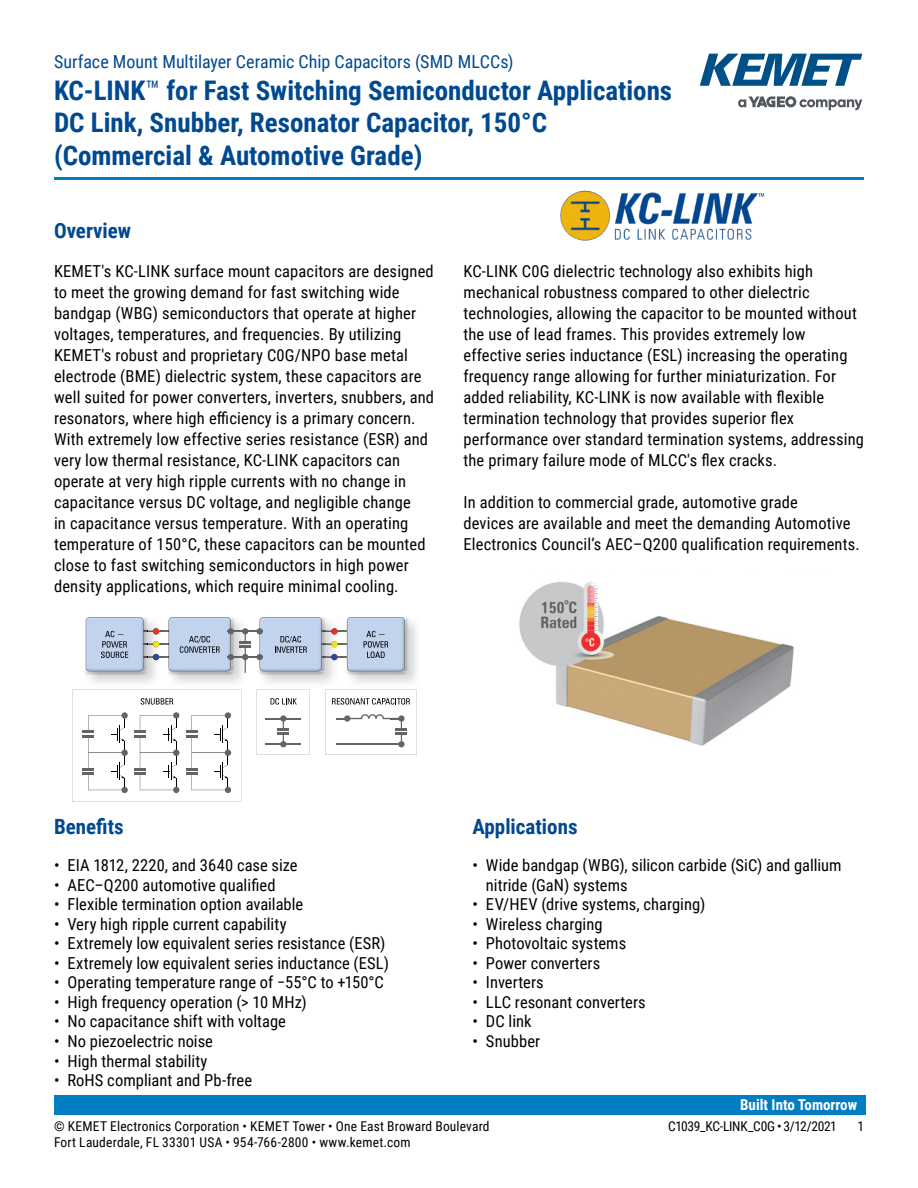
<style>
.page{position:relative;width:918px;height:1188px;background:#fff}
.page>*{position:absolute;margin:0;border:0;box-sizing:border-box;transform-origin:0 0}
.t1{font:700 27px/32.4px "Roboto Condensed";color:#004990}
.t2{font:700 21px "Roboto Condensed";color:#004990}
.t3{font:18px "Roboto Condensed";color:#004990}
.t4{font:16.5px/21px "Roboto Condensed";letter-spacing:.01em;color:#000}
.t5{font:700 15px "Roboto Condensed";color:#fff}
.t6{font:13.5px "Roboto Condensed";letter-spacing:.015em;color:#000}
.t7{font:13.5px "Roboto Condensed";letter-spacing:-.025em;color:#000}
.s1{font-weight:400}
</style>
<div class="page">
<svg style="left:738px;top:96px;width:124px;height:14px"></svg>
<svg style="left:700px;top:54px;width:162px;height:32px"></svg>
<hr style="left:54px;top:177px;width:810px;height:3px;background:#007dc3">
<div style="left:54px;top:1095px;width:811px;height:20px;background:#007dc3"></div>
<img style="left:519px;top:581px;width:275px;height:165px">
<img style="left:560px;top:190px;width:205px;height:51px">
<svg style="left:257px;top:690px;width:53px;height:65px"></svg>
<img style="left:172px;top:621px;width:70px;height:62px">
<img style="left:405px;top:617px;width:3px;height:54px">
<hr style="left:228px;top:631px;width:35px;height:1px;background:#636466">
<hr style="left:228px;top:656px;width:35px;height:2px;background:#636466">
<svg style="left:85px;top:617px;width:149px;height:59px"></svg>
<svg style="left:240px;top:617px;width:165px;height:59px"></svg>
<svg style="left:72px;top:690px;width:170px;height:111px"></svg>
<svg style="left:325px;top:690px;width:92px;height:65px"></svg>
<p class="t3" style="left:54px;top:48px;width:461px">Surface Mount Multilayer Ceramic Chip Capacitors (SMD MLCCs)</p>
<h1 class="t1" style="left:54px;top:73px;width:620px">KC-LINK<span class="s1">™</span> for Fast Switching Semiconductor Applications<br>DC Link, Snubber, Resonator Capacitor, 150°C (Commercial &amp; Automotive Grade)</h1>
<p class="t2" style="left:54px;top:216px;width:79px">Overview</p>
<p class="t4" style="left:54px;top:260px;width:382px">KEMET's KC-LINK surface mount capacitors are designed to meet the growing demand for fast switching wide bandgap (WBG) semiconductors that operate at higher voltages, temperatures, and frequencies. By utilizing KEMET's robust and proprietary C0G/NPO base metal electrode (BME) dielectric system, these capacitors are well suited for power converters, inverters, snubbers, and resonators, where high efficiency is a primary concern.<br>With extremely low effective series resistance (ESR) and very low thermal resistance, KC-LINK capacitors can operate at very high ripple currents with no change in capacitance versus DC voltage, and negligible change<br>in capacitance versus temperature. With an operating temperature of 150°C, these capacitors can be mounted close to fast switching semiconductors in high power density applications, which require minimal cooling.</p>
<p class="t4" style="left:463px;top:260px;width:402px">KC-LINK C0G dielectric technology also exhibits high mechanical robustness compared to other dielectric technologies, allowing the capacitor to be mounted without the use of lead frames. This provides extremely low effective series inductance (ESL) increasing the operating frequency range allowing for further miniaturization. For added reliability, KC-LINK is now available with flexible termination technology that provides superior flex performance over standard termination systems, addressing the primary failure mode of MLCC's flex cracks.</p>
<p class="t4" style="left:463px;top:491px;width:398px">In addition to commercial grade, automotive grade<br>devices are available and meet the demanding Automotive<br>Electronics Council’s AEC–Q200 qualification requirements.</p>
<p class="t2" style="left:54px;top:812px;width:71px">Benefits</p>
<p class="t4" style="left:54px;top:854px;width:245px">• EIA 1812, 2220, and 3640 case size</p>
<p class="t4" style="left:54px;top:874px;width:223px">• AEC–Q200 automotive qualified</p>
<p class="t4" style="left:54px;top:893px;width:251px">• Flexible termination option available</p>
<p class="t4" style="left:54px;top:913px;width:234px">• Very high ripple current capability</p>
<p class="t4" style="left:54px;top:933px;width:333px">• Extremely low equivalent series resistance (ESR)</p>
<p class="t4" style="left:54px;top:952px;width:336px">• Extremely low equivalent series inductance (ESL)</p>
<p class="t4" style="left:54px;top:972px;width:332px">• Operating temperature range of −55°C to +150°C</p>
<p class="t4" style="left:54px;top:991px;width:254px">• High frequency operation (&gt; 10 MHz)</p>
<p class="t4" style="left:54px;top:1011px;width:234px">• No capacitance shift with voltage</p>
<p class="t4" style="left:54px;top:1030px;width:160px">• No piezoelectric noise</p>
<p class="t4" style="left:54px;top:1050px;width:155px">• High thermal stability</p>
<p class="t4" style="left:54px;top:1069px;width:200px">• RoHS compliant and Pb-free</p>
<p class="t2" style="left:472px;top:812px;width:107px">Applications</p>
<p class="t4" style="left:486px;top:855px;width:357px;line-height:19.5px;text-indent:-13px">• Wide bandgap (WBG), silicon carbide (SiC) and gallium nitride (GaN) systems</p>
<p class="t4" style="left:472px;top:893px;width:234px">• EV/HEV (drive systems, charging)</p>
<p class="t4" style="left:472px;top:913px;width:132px">• Wireless charging</p>
<p class="t4" style="left:472px;top:933px;width:155px">• Photovoltaic systems</p>
<p class="t4" style="left:472px;top:952px;width:129px">• Power converters</p>
<p class="t4" style="left:472px;top:972px;width:73px">• Inverters</p>
<p class="t4" style="left:472px;top:991px;width:175px">• LLC resonant converters</p>
<p class="t4" style="left:472px;top:1011px;width:61px">• DC link</p>
<p class="t4" style="left:472px;top:1030px;width:69px">• Snubber</p>
<p class="t5" style="left:740px;top:1094px;width:119px">Built Into Tomorrow</p>
<p class="t6" style="left:54px;top:1116px;width:437px">© KEMET Electronics Corporation • KEMET Tower • One East Broward Boulevard</p>
<p class="t7" style="left:668px;top:1116px;width:170px">C1039_KC-LINK_C0G • 3/12/2021</p>
<p class="t6" style="left:857px;top:1116px;width:8px">1</p>
<p class="t6" style="left:54px;top:1133px;width:358px">Fort Lauderdale, FL 33301 USA • 954-766-2800 • www.kemet.com</p>
</div>
